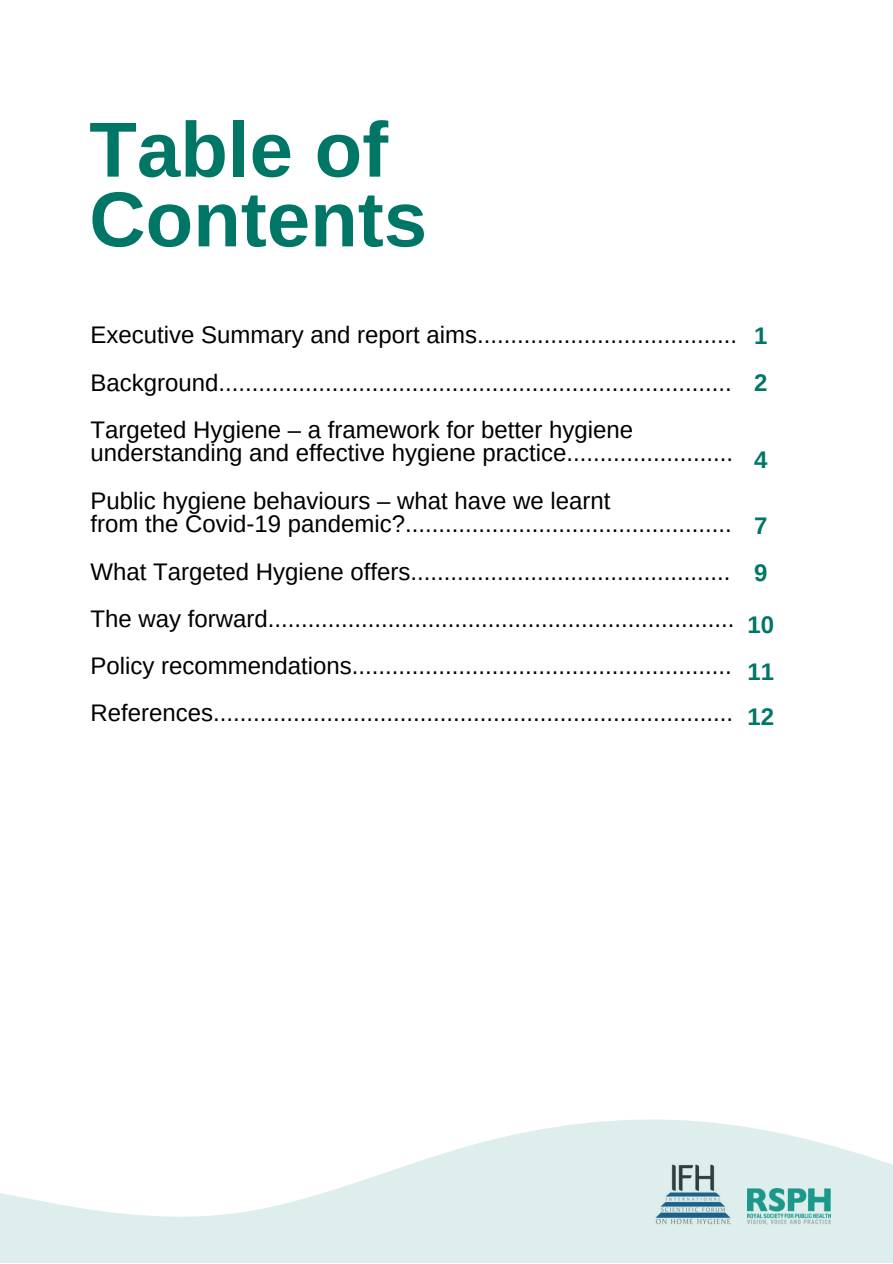
<style>
.page{position:relative;width:893px;height:1264px;background:#fff}
.page>*{position:absolute;margin:0;border:0;box-sizing:border-box;transform-origin:0 0}
.t1{font:700 78px/69.8px "Arimo";color:#007666}
.t2{font:24px/47.2px "Arimo";color:#000}
.t3{font:700 24px/47.2px "Arimo";color:#007666}
</style>
<div class="page">
<svg style="left:0;top:1119px;width:892px;height:143px;fill:#ddeeec"></svg>
<h1 class="t1" style="left:89px;top:115px;width:339px">Table of<br>Contents</h1>
<p class="t2" style="left:90px;top:311px;width:648px">Executive Summary and report aims.......................................<br>Background.............................................................................<br>Targeted Hygiene – a framework for better hygiene</p>
<p class="t2" style="left:90px;top:429px;width:644px">understanding and effective hygiene practice.........................<br>Public hygiene behaviours – what have we learnt</p>
<p class="t2" style="left:90px;top:500px;width:645px">from the Covid-19 pandemic?.................................................<br>What Targeted Hygiene offers................................................<br>The way forward......................................................................<br>Policy recommendations.........................................................<br>References..............................................................................</p>
<p class="t3" style="left:754px;top:312px;width:15px">1<br>2</p>
<p class="t3" style="left:754px;top:436px;width:15px">4</p>
<p class="t3" style="left:754px;top:502px;width:15px">7<br>9</p>
<p class="t3" style="left:747px;top:601px;width:28px">10<br>11</p>
<p class="t3" style="left:747px;top:693px;width:28px">12</p>
</div>
